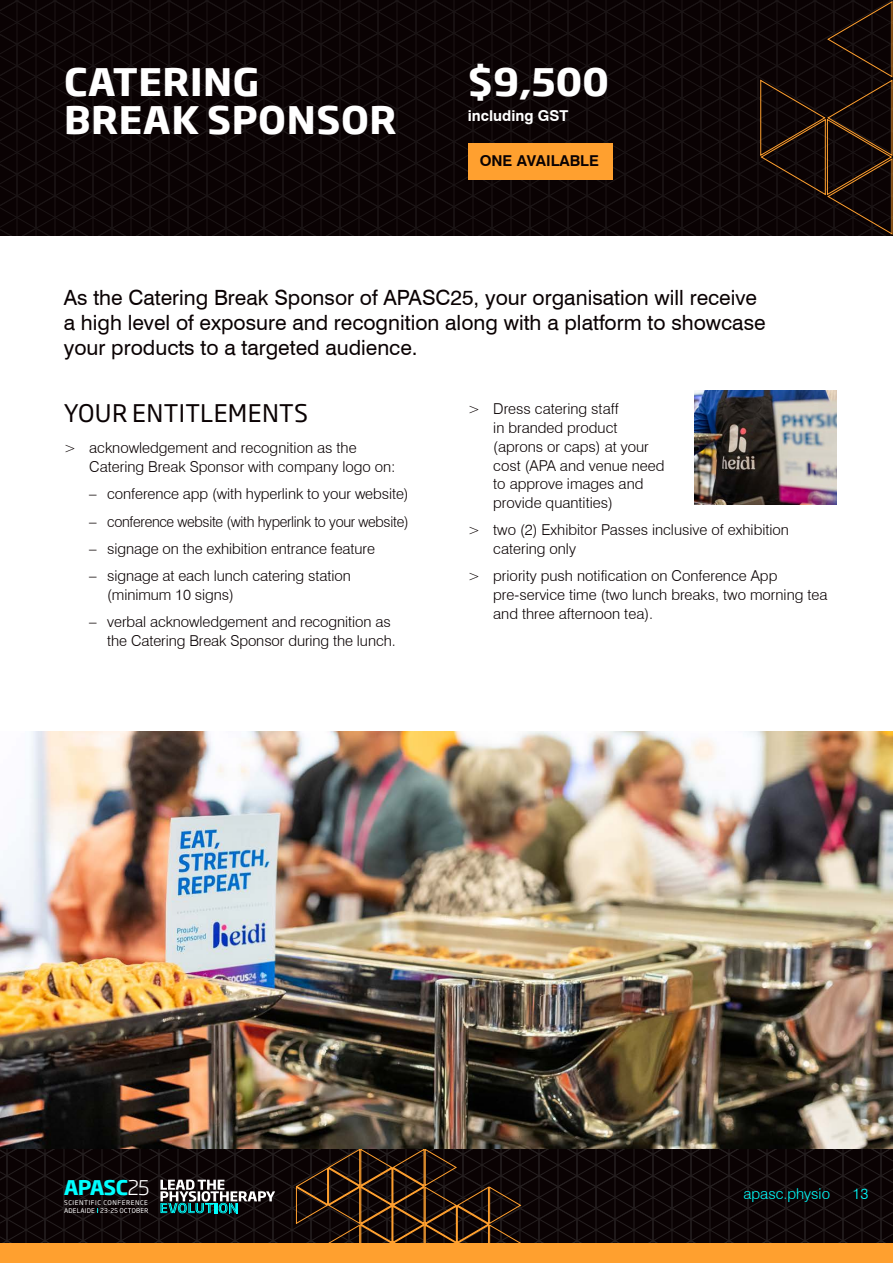
<style>
.page{position:relative;width:893px;height:1263px;background:#fff}
.page>*{position:absolute;margin:0;border:0;box-sizing:border-box;transform-origin:0 0}
.t1{font:700 37.5px/37.5px "Soho Gothic Std";letter-spacing:.015em;color:#fff}
.t2{font:24px "Soho Gothic Std";letter-spacing:.015em;color:#0a0203}
.t3{font:21px/24.8px "Swiss 721 BT";color:#0a0203}
.t4{font:700 19.95px "Soho Gothic Std";letter-spacing:-.04em;color:#0ff}
.t5{font:300 15px/18.8px "Swiss 721 BT";color:#0a0203}
.t6{font:300 15px "Swiss 721 BT";letter-spacing:-.02em;color:#0a0203}
.t7{font:300 15px "Swiss 721 BT";color:#0ff}
.t8{font:700 15px "Swiss 721 BT";color:#0a0203}
.t9{font:700 15px "Swiss 721 BT";color:#fff}
.t10{font:6.45px/7.6px "Soho Gothic Std";letter-spacing:.095em;color:#fff}
.s1{font-weight:300;color:#fff}
</style>
<div class="page">
<div style="left:0;top:1243px;width:893px;height:20px;background:#ffa02f"></div>
<svg style="left:0;top:1149px;width:893px;height:94px;background:#0e0607"></svg>
<svg style="left:97px;top:1208px;width:51px;height:5px"></svg>
<svg style="left:160px;top:1179px;width:115px;height:34px;background:#465a5b"></svg>
<svg style="left:296px;top:1149px;width:225px;height:94px;background:#28170c"></svg>
<svg style="left:0;top:0;width:892px;height:235px;background:#0c0506"></svg>
<svg style="left:760px;top:1px;width:133px;height:234px;background:#160b07"></svg>
<div style="left:468px;top:143px;width:145px;height:37px;background:#ffa02f"></div>
<img style="left:0;top:731px;width:893px;height:418px">
<img style="left:694px;top:391px;width:143px;height:114px">
<h1 class="t1" style="left:64px;top:64px;width:334px">CATERING<br>BREAK SPONSOR</h1>
<h1 class="t1" style="left:468px;top:64px;width:143px">$9,500</h1>
<p class="t9" style="left:468px;top:106px;width:102px">including GST</p>
<p class="t8" style="left:480px;top:151px;width:121px">ONE AVAILABLE</p>
<h3 class="t3" style="left:64px;top:285px;width:703px">As the Catering Break Sponsor of APASC25, your organisation will receive a high level of exposure and recognition along with a platform to showcase your products to a targeted audience.</h3>
<h2 class="t2" style="left:64px;top:398px;width:246px">YOUR ENTITLEMENTS</h2>
<p class="t5" style="left:89px;top:438px;width:308px;text-indent:-26px">&gt; acknowledgement and recognition as the<br>Catering Break Sponsor with company logo on:</p>
<p class="t5" style="left:89px;top:484px;width:321px">– conference app (with hyperlink to your website)</p>
<p class="t6" style="left:89px;top:512px;width:321px">– conference website (with hyperlink to your website)</p>
<p class="t5" style="left:89px;top:539px;width:287px">– signage on the exhibition entrance feature</p>
<p class="t5" style="left:107px;top:566px;width:245px;text-indent:-18px">– signage at each lunch catering station (minimum 10 signs)</p>
<p class="t5" style="left:107px;top:612px;width:290px;text-indent:-18px">– verbal acknowledgement and recognition as the Catering Break Sponsor during the lunch.</p>
<p class="t5" style="left:493px;top:400px;width:173px;text-indent:-25px">&gt; Dress catering staff<br>in branded product (aprons or caps) at your cost (APA and venue need to approve images and provide quantities)</p>
<p class="t5" style="left:493px;top:521px;width:297px;text-indent:-26px">&gt; two (2) Exhibitor Passes inclusive of exhibition catering only</p>
<p class="t5" style="left:493px;top:567px;width:336px;text-indent:-26px">&gt; priority push notification on Conference App pre-service time (two lunch breaks, two morning tea and three afternoon tea).</p>
<h3 class="t4" style="left:64px;top:1174px;width:88px">APASC<span class="s1">25</span></h3>
<p class="t7" style="left:743px;top:1184px;width:88px">apasc.physio</p>
<p class="t7" style="left:852px;top:1184px;width:17px">13</p>
<p class="t10" style="left:64px;top:1199px;width:86px">SCIENTIFIC CONFERENCE<br>ADELAIDE</p>
</div>
